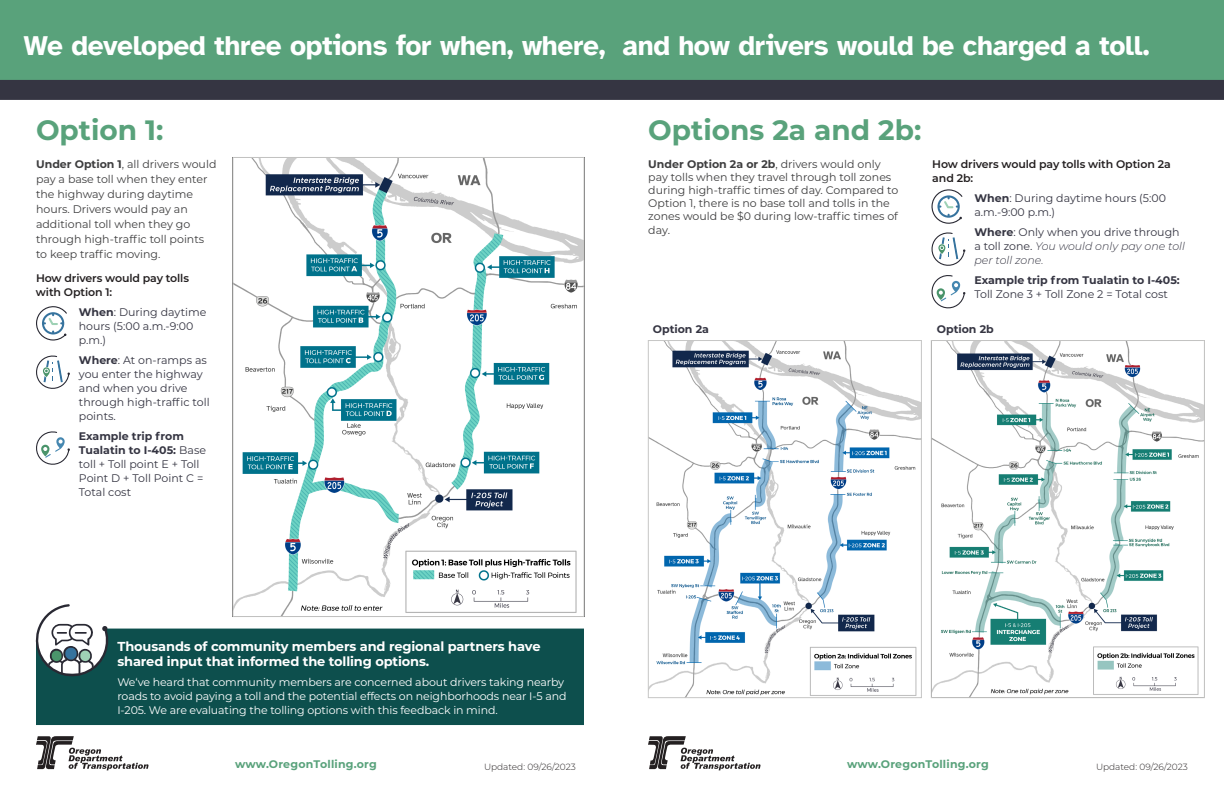
<style>
.page{position:relative;width:1224px;height:792px;background:#fff}
.page>*{position:absolute;margin:0;border:0;box-sizing:border-box;transform-origin:0 0}
.t1{font:700 28px "Atkinson Hyperlegible";letter-spacing:-.01em;color:#fff}
.t2{font:700 28px "Montserrat";color:#59a27b}
.t3{font:700 13px/15.6px "Montserrat";letter-spacing:-.01em;color:#fff}
.t4{font:11px/15px "Montserrat";color:#3e3e3f}
.t5{font:11px/14px "Montserrat";color:#353542}
.t6{font:11px/14px "Montserrat";letter-spacing:-.01em;color:#fff}
.t7{font:600 11px/14px "Montserrat";letter-spacing:-.01em;color:#231f20}
.t8{font:700 11px "Montserrat";color:#353542}
.t9{font:700 11px "Montserrat";letter-spacing:.02em;color:#59a27b}
.t10{font:300 9px "Montserrat";color:#231f20}
.s1{font-weight:700}
.s2{font-weight:300;font-style:italic}
</style>
<div class="page">
<svg style="left:36px;top:736px;width:113px;height:34px"></svg>
<svg style="left:648px;top:736px;width:113px;height:34px"></svg>
<svg style="left:0;top:0;width:1224px;height:100px;background:#518c6f"></svg>
<img style="left:234px;top:159px;width:349px;height:456px">
<svg style="left:931px;top:232px;width:35px;height:34px"></svg>
<svg style="left:931px;top:275px;width:35px;height:34px"></svg>
<svg style="left:931px;top:189px;width:31px;height:35px"></svg>
<svg style="left:36px;top:355px;width:34px;height:34px"></svg>
<svg style="left:36px;top:306px;width:31px;height:35px"></svg>
<svg style="left:36px;top:431px;width:34px;height:34px"></svg>
<div style="left:36px;top:629px;width:548px;height:96px;background:#0d4f4d"></div>
<svg style="left:35px;top:604px;width:74px;height:76px"></svg>
<img style="left:650px;top:342px;width:270px;height:354px">
<div style="left:648px;top:340px;width:274px;height:358px;border:1px solid #c6c6c5"></div>
<img style="left:933px;top:342px;width:270px;height:354px">
<div style="left:931px;top:340px;width:274px;height:358px;border:1px solid #c6c6c5"></div>
<h1 class="t1" style="left:23px;top:29px;width:1128px">We developed three options for when, where, and how drivers would be charged a toll.</h1>
<h1 class="t2" style="left:36px;top:110px;width:129px">Option 1:</h1>
<p class="t4" style="left:36px;top:156px;width:182px"><span class="s1">Under Option 1</span>, all drivers would pay a base toll when they enter the highway during daytime hours. Drivers would pay an additional toll when they go through high-traffic toll points to keep traffic moving.</p>
<p class="t7" style="left:36px;top:271px;width:155px">How drivers would pay tolls with Option 1:</p>
<p class="t5" style="left:79px;top:305px;width:129px"><span class="s1">When</span>: During daytime hours (5:00 a.m.-9:00 p.m.)</p>
<p class="t5" style="left:79px;top:353px;width:132px"><span class="s1">Where</span>: At on-ramps as you enter the highway and when you drive through high-traffic toll points.</p>
<p class="t5" style="left:79px;top:429px;width:129px"><span class="s1">Example trip from<br>Tualatin to I-405:</span> Base toll + Toll point E + Toll<br>Point D + Toll Point C =<br>Total cost</p>
<p class="t3" style="left:117px;top:638px;width:425px">Thousands of community members and regional partners have shared input that informed the tolling options.</p>
<p class="t6" style="left:117px;top:675px;width:451px">We‘ve heard that community members are concerned about drivers taking nearby roads to avoid paying a toll and the potential effects on neighborhoods near I-5 and<br>I-205. We are evaluating the tolling options with this feedback in mind.</p>
<h1 class="t2" style="left:648px;top:110px;width:275px">Options 2a and 2b:</h1>
<p class="t4" style="left:648px;top:157px;width:252px;line-height:13.2px"><span class="s1">Under Option 2a or 2b</span>, drivers would only pay tolls when they travel through toll zones during high-traffic times of day. Compared to Option 1, there is no base toll and tolls in the zones would be $0 during low-traffic times of day.</p>
<p class="t7" style="left:932px;top:156px;width:240px">How drivers would pay tolls with Option 2a and 2b:</p>
<p class="t5" style="left:974px;top:190px;width:193px"><span class="s1">When</span>: During daytime hours (5:00 a.m.-9:00 p.m.)</p>
<p class="t5" style="left:974px;top:224px;width:212px"><span class="s1">Where</span>: Only when you drive through a toll zone. <span class="s2">You would only pay one toll per toll zone.</span></p>
<p class="t8" style="left:974px;top:272px;width:207px">Example trip from Tualatin to I-405:</p>
<p class="t5" style="left:974px;top:286px;width:195px">Toll Zone 3 + Toll Zone 2 = Total cost</p>
<p class="t8" style="left:653px;top:321px;width:58px">Option 2a</p>
<p class="t8" style="left:937px;top:321px;width:58px">Option 2b</p>
<p class="t9" style="left:235px;top:757px;width:143px">www.OregonTolling.org</p>
<p class="t10" style="left:484px;top:761px;width:93px">Updated: 09/26/2023</p>
<p class="t9" style="left:847px;top:757px;width:143px">www.OregonTolling.org</p>
<p class="t10" style="left:1096px;top:761px;width:93px">Updated: 09/26/2023</p>
</div>
